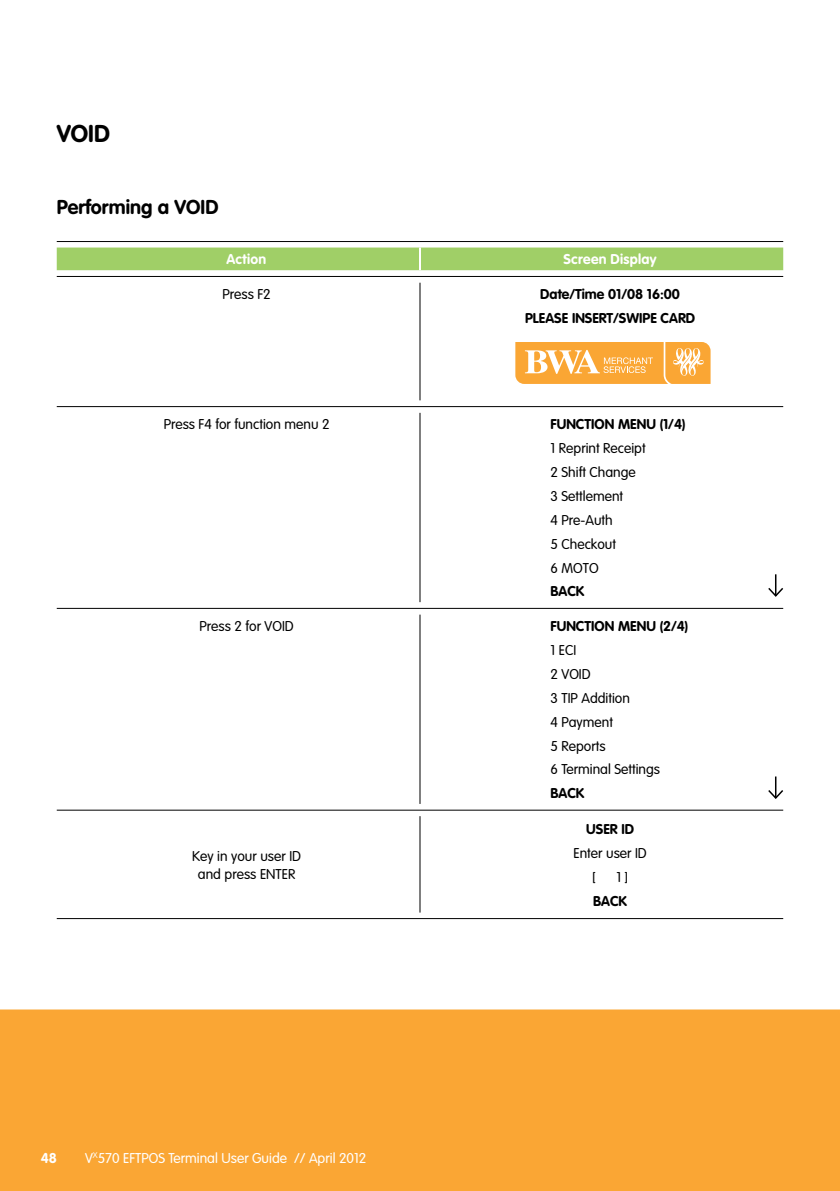
<style>
.page{position:relative;width:840px;height:1191px;background:#fff}
.page>*{position:absolute;margin:0;border:0;box-sizing:border-box;transform-origin:0 0}
.t1{font:700 24px "Bankwest Rounded";color:#000}
.t2{font:700 19.8px "Bankwest Rounded";color:#000}
.t3{font:300 14px/23.8px "Bankwest Rounded";color:#000}
.t4{font:700 14px "Bankwest Rounded";color:#000}
.t5{font:300 14px "Bankwest Rounded";color:#fff}
.t6{font:700 14px "Bankwest Rounded";letter-spacing:.015em;color:#fff}
</style>
<div class="page">
<div style="left:0;top:1009px;width:839px;height:182px;background:#faa634"></div>
<div style="left:57px;top:247px;width:725px;height:23px;background:#a0cf67"></div>
<hr style="left:57px;top:918px;width:363px;height:1px;background:#000">
<hr style="left:420px;top:918px;width:362px;height:1px;background:#000">
<hr style="left:419px;top:816px;width:1px;height:96px;background:#000">
<hr style="left:57px;top:241px;width:363px;height:1px;background:#000">
<hr style="left:420px;top:241px;width:362px;height:1px;background:#000">
<hr style="left:419px;top:247px;width:2px;height:23px;background:#fff">
<hr style="left:57px;top:276px;width:363px;height:1px;background:#000">
<hr style="left:420px;top:276px;width:362px;height:1px;background:#000">
<hr style="left:419px;top:283px;width:1px;height:117px;background:#000">
<hr style="left:57px;top:406px;width:363px;height:1px;background:#000">
<hr style="left:420px;top:406px;width:362px;height:1px;background:#000">
<hr style="left:419px;top:413px;width:1px;height:189px;background:#000">
<hr style="left:57px;top:608px;width:363px;height:1px;background:#000">
<hr style="left:420px;top:608px;width:362px;height:1px;background:#000">
<hr style="left:419px;top:614px;width:1px;height:190px;background:#000">
<hr style="left:57px;top:809px;width:363px;height:1px;background:#000">
<hr style="left:420px;top:809px;width:362px;height:1px;background:#000">
<svg style="left:515px;top:342px;width:196px;height:42px;background:#fab558"></svg>
<hr style="left:774px;top:574px;width:2px;height:22px;background:#000">
<svg style="left:768px;top:586px;width:16px;height:11px"></svg>
<hr style="left:774px;top:776px;width:2px;height:22px;background:#000">
<svg style="left:768px;top:788px;width:15px;height:11px"></svg>
<h1 class="t1" style="left:57px;top:118px;width:43px">VOID</h1>
<h2 class="t2" style="left:57px;top:194px;width:153px">Performing a VOID</h2>
<p class="t6" style="left:226px;top:250px;width:41px">Action</p>
<p class="t6" style="left:563px;top:250px;width:95px">Screen Display</p>
<p class="t3" style="left:222px;top:282px;width:50px">Press F2</p>
<p class="t4" style="left:540px;top:285px;width:141px">Date/Time 01/08 16:00</p>
<p class="t4" style="left:525px;top:309px;width:9px">PLEASE</p>
<p class="t4" style="left:571px;top:309px;width:8px">INSER</p>
<p class="t4" style="left:606px;top:309px;width:64px">T/SWIPE CARD</p>
<p class="t3" style="left:164px;top:412px;width:167px">Press F4 for function menu 2</p>
<p class="t4" style="left:550px;top:415px;width:10px">FUNC</p>
<p class="t4" style="left:584px;top:415px;width:55px">TION MENU</p>
<p class="t4" style="left:659px;top:415px;width:27px">(1/4)</p>
<p class="t3" style="left:550px;top:436px;width:97px">1 Reprint Receipt<br>2 Shift Change<br>3 Settlement<br>4 Pre-Auth<br>5 Checkout<br>6 MOTO</p>
<p class="t4" style="left:550px;top:582px;width:10px">BACK</p>
<p class="t3" style="left:199px;top:614px;width:96px">Press 2 for VOID</p>
<p class="t4" style="left:550px;top:617px;width:10px">FUNC</p>
<p class="t4" style="left:584px;top:617px;width:55px">TION MENU</p>
<p class="t4" style="left:659px;top:617px;width:30px">(2/4)</p>
<p class="t3" style="left:550px;top:637px;width:111px">1 ECI<br>2 VOID<br>3 TIP Addition<br>4 Payment<br>5 Reports<br>6 Terminal Settings</p>
<p class="t4" style="left:550px;top:784px;width:10px">BACK</p>
<p class="t3" style="left:192px;top:846px;width:110px;line-height:18.2px;text-align:center">Key in your user ID and press ENTER</p>
<p class="t6" style="left:41px;top:1148px;width:18px">48</p>
<p class="t5" style="left:85px;top:1148px;width:283px">V<sup>x</sup>570 EFTPOS Terminal User Guide // April 2012</p>
<p class="t4" style="left:586px;top:820px;width:9px">USER</p>
<p class="t4" style="left:621px;top:820px;width:7px">ID</p>
<p class="t3" style="left:591px;top:840px;width:56px;text-indent:-19px">Enter user ID [</p>
<p class="t3" style="left:616px;top:864px;width:13px">1 ]</p>
<p class="t4" style="left:592px;top:891px;width:10px">BACK</p>
</div>
